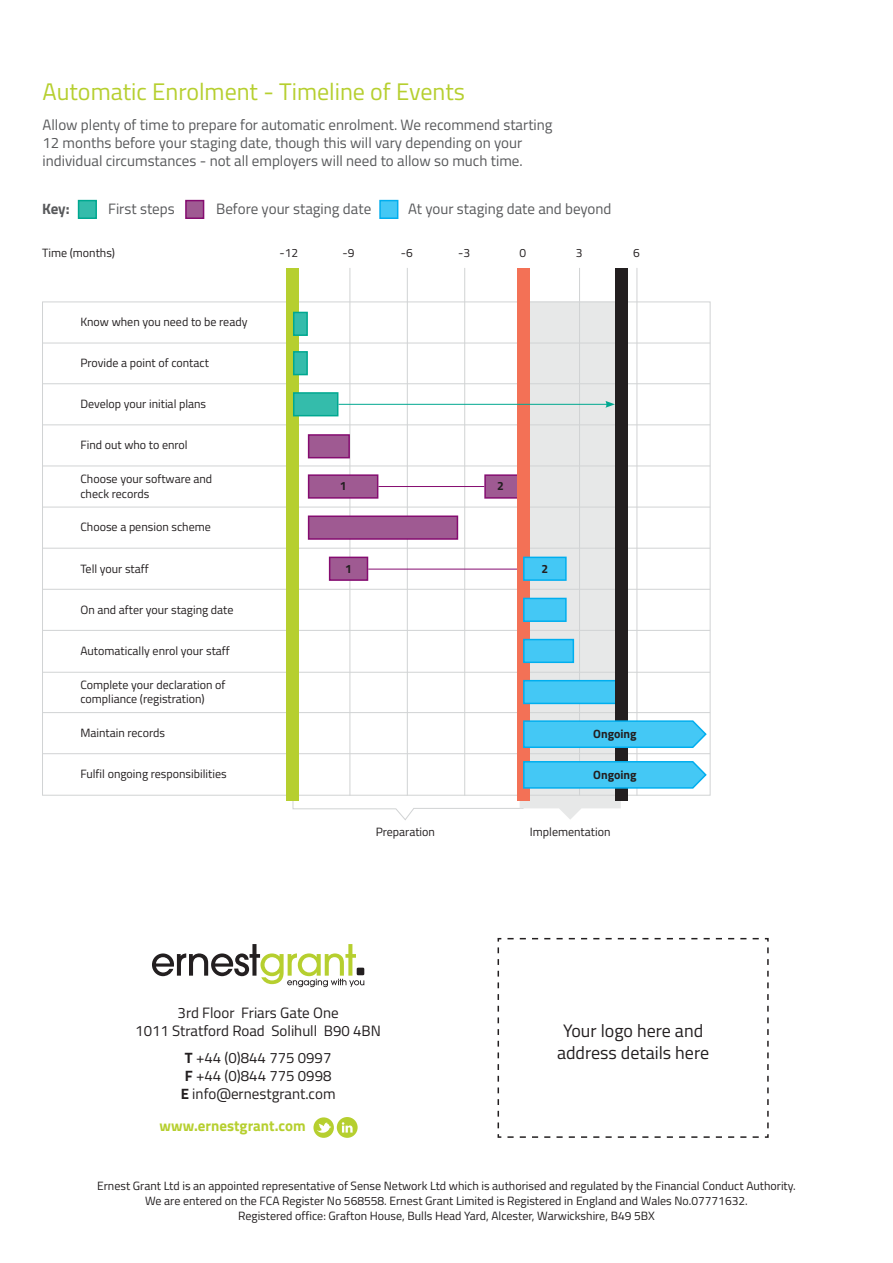
<style>
.page{position:relative;width:893px;height:1263px;background:#fff}
.page>*{position:absolute;margin:0;border:0;box-sizing:border-box;transform-origin:0 0}
.t1{font:24px "Titillium Web";color:#b6cf2f}
.t2{font:18px/21.6px "Titillium Web";color:#231f20;text-align:center}
.t3{font:15px/18px "Titillium Web";color:#58595b}
.t4{font:15px/18px "Titillium Web";color:#231f20;text-align:center}
.t5{font:700 15px "Titillium Web";color:#b6cf2f}
.t6{font:700 15px "Titillium Web";color:#58595b}
.t7{font:12px/15px "Titillium Web";color:#231f20}
.t8{font:700 12px "Titillium Web";color:#231f20}
.s1{font-weight:700}
</style>
<div class="page">
<svg style="left:292px;top:801px;width:228px;height:19px"></svg>
<svg style="left:152px;top:944px;width:212px;height:43px"></svg>
<div style="left:357px;top:968px;width:7px;height:7px;background:#231f20"></div>
<svg style="left:313px;top:1117px;width:45px;height:21px"></svg>
<div style="left:520px;top:304px;width:101px;height:515px;background:#e7e8e8"></div>
<hr style="left:43px;top:343px;width:667px;height:1px;background:#d1d3d4">
<hr style="left:350px;top:268px;width:1px;height:527px;background:#d1d3d4">
<hr style="left:407px;top:268px;width:1px;height:527px;background:#d1d3d4">
<hr style="left:464px;top:268px;width:1px;height:527px;background:#d1d3d4">
<hr style="left:579px;top:268px;width:1px;height:527px;background:#d1d3d4">
<hr style="left:637px;top:268px;width:1px;height:527px;background:#d1d3d4">
<hr style="left:43px;top:383px;width:667px;height:1px;background:#d1d3d4">
<hr style="left:43px;top:424px;width:667px;height:1px;background:#d1d3d4">
<hr style="left:43px;top:466px;width:667px;height:1px;background:#d1d3d4">
<hr style="left:43px;top:507px;width:667px;height:1px;background:#d1d3d4">
<hr style="left:43px;top:548px;width:667px;height:1px;background:#d1d3d4">
<hr style="left:43px;top:589px;width:667px;height:1px;background:#d1d3d4">
<hr style="left:43px;top:630px;width:667px;height:1px;background:#d1d3d4">
<hr style="left:43px;top:672px;width:667px;height:1px;background:#d1d3d4">
<hr style="left:43px;top:712px;width:667px;height:1px;background:#d1d3d4">
<hr style="left:43px;top:753px;width:667px;height:1px;background:#d1d3d4">
<div style="left:287px;top:268px;width:12px;height:533px;background:#b6cf2f"></div>
<div style="left:293px;top:312px;width:15px;height:24px;background:#34bcab;border:2px solid #00a890"></div>
<div style="left:293px;top:351px;width:15px;height:24px;background:#34bcab;border:2px solid #00a890"></div>
<div style="left:293px;top:392px;width:45px;height:24px;background:#34bcab;border:2px solid #00a890"></div>
<div style="left:308px;top:434px;width:42px;height:24px;background:#9f5a92;border:2px solid #850c70"></div>
<div style="left:308px;top:474px;width:70px;height:25px;background:#9f5a92;border:2px solid #850c70"></div>
<div style="left:484px;top:474px;width:39px;height:25px;background:#9f5a92;border:2px solid #850c70"></div>
<div style="left:308px;top:515px;width:150px;height:25px;background:#9f5a92;border:2px solid #850c70"></div>
<div style="left:329px;top:557px;width:39px;height:24px;background:#9f5a92;border:2px solid #850c70"></div>
<hr style="left:378px;top:486px;width:106px;height:1px;background:#850c70">
<hr style="left:368px;top:569px;width:155px;height:1px;background:#850c70">
<div style="left:517px;top:268px;width:12px;height:533px;background:#f37156"></div>
<div style="left:523px;top:557px;width:44px;height:24px;background:#44c8f5;border:2px solid #00aeef"></div>
<div style="left:523px;top:598px;width:44px;height:24px;background:#44c8f5;border:2px solid #00aeef"></div>
<div style="left:523px;top:639px;width:51px;height:24px;background:#44c8f5;border:2px solid #00aeef"></div>
<div style="left:523px;top:680px;width:99px;height:24px;background:#44c8f5;border:2px solid #00aeef"></div>
<div style="left:615px;top:268px;width:13px;height:533px;background:#231f20"></div>
<svg style="left:523px;top:720px;width:184px;height:29px"></svg>
<svg style="left:523px;top:760px;width:184px;height:29px"></svg>
<div style="left:78px;top:200px;width:19px;height:19px;background:#34bcab;border:2px solid #00a890"></div>
<div style="left:185px;top:200px;width:19px;height:19px;background:#9f5a92;border:2px solid #850c70"></div>
<div style="left:379px;top:200px;width:19px;height:19px;background:#44c8f5;border:2px solid #00aeef"></div>
<hr style="left:338px;top:404px;width:270px;height:1px;background:#00a890">
<svg style="left:605px;top:401px;width:10px;height:7px"></svg>
<svg style="left:497px;top:937px;width:272px;height:201px"></svg>
<h1 class="t1" style="left:43px;top:74px;width:424px">Automatic Enrolment - Timeline of Events</h1>
<p class="t3" style="left:43px;top:115px;width:512px">Allow plenty of time to prepare for automatic enrolment. We recommend starting<br>12 months before your staging date, though this will vary depending on your individual circumstances - not all employers will need to allow so much time.</p>
<p class="t6" style="left:42px;top:197px;width:29px">Key:</p>
<p class="t3" style="left:108px;top:199px;width:68px">First steps</p>
<p class="t3" style="left:216px;top:199px;width:157px">Before your staging date</p>
<p class="t3" style="left:408px;top:199px;width:205px">At your staging date and beyond</p>
<p class="t7" style="left:42px;top:244px;width:74px">Time (months)</p>
<p class="t7" style="left:80px;top:314px;width:169px">Know when you need to be ready</p>
<p class="t7" style="left:80px;top:355px;width:130px">Provide a point of contact</p>
<p class="t7" style="left:80px;top:396px;width:127px">Develop your initial plans</p>
<p class="t7" style="left:80px;top:437px;width:109px">Find out who to enrol</p>
<p class="t7" style="left:80px;top:471px;width:133px;line-height:14.4px">Choose your software and check records</p>
<p class="t7" style="left:80px;top:519px;width:132px">Choose a pension scheme</p>
<p class="t7" style="left:80px;top:560px;width:70px">Tell your staff</p>
<p class="t7" style="left:80px;top:601px;width:155px">On and after your staging date</p>
<p class="t7" style="left:80px;top:642px;width:151px">Automatically enrol your staff</p>
<p class="t7" style="left:80px;top:677px;width:147px;line-height:14.4px">Complete your declaration of compliance (registration)</p>
<p class="t7" style="left:80px;top:725px;width:86px">Maintain records</p>
<p class="t7" style="left:80px;top:766px;width:148px">Fulfil ongoing responsibilities</p>
<p class="t7" style="left:280px;top:244px;width:20px">-12</p>
<p class="t7" style="left:343px;top:244px;width:13px">-9</p>
<p class="t7" style="left:401px;top:244px;width:13px">-6</p>
<p class="t7" style="left:458px;top:244px;width:13px">-3</p>
<p class="t7" style="left:520px;top:244px;width:8px">0</p>
<p class="t7" style="left:576px;top:244px;width:8px">3</p>
<p class="t7" style="left:633px;top:244px;width:8px">6</p>
<p class="t8" style="left:340px;top:477px;width:8px">1</p>
<p class="t8" style="left:497px;top:477px;width:8px">2</p>
<p class="t8" style="left:345px;top:559px;width:8px">1</p>
<p class="t8" style="left:541px;top:559px;width:8px">2</p>
<p class="t8" style="left:593px;top:725px;width:45px">Ongoing</p>
<p class="t8" style="left:593px;top:765px;width:45px">Ongoing</p>
<p class="t7" style="left:376px;top:823px;width:61px">Preparation</p>
<p class="t7" style="left:530px;top:823px;width:82px">Implementation</p>
<p class="t4" style="left:135px;top:1003px;width:247px">3rd Floor Friars Gate One<br>1011 Stratford Road Solihull B90 4BN</p>
<p class="t4" style="left:181px;top:1048px;width:156px;text-align:left"><span class="s1">T</span> +44 (0)844 775 0997<br><span class="s1">F</span> +44 (0)844 775 0998<br><span class="s1">E</span> info@ernestgrant.com</p>
<p class="t5" style="left:160px;top:1114px;width:148px">www.ernestgrant.com</p>
<h2 class="t2" style="left:557px;top:1019px;width:154px">Your logo here and address details here</h2>
<p class="t7" style="left:97px;top:1178px;width:700px;text-align:center">Ernest Grant Ltd is an appointed representative of Sense Network Ltd which is authorised and regulated by the Financial Conduct Authority.<br>We are entered on the FCA Register No 568558. Ernest Grant Limited is Registered in England and Wales No.07771632.<br>Registered office: Grafton House, Bulls Head Yard, Alcester, Warwickshire, B49 5BX</p>
</div>
